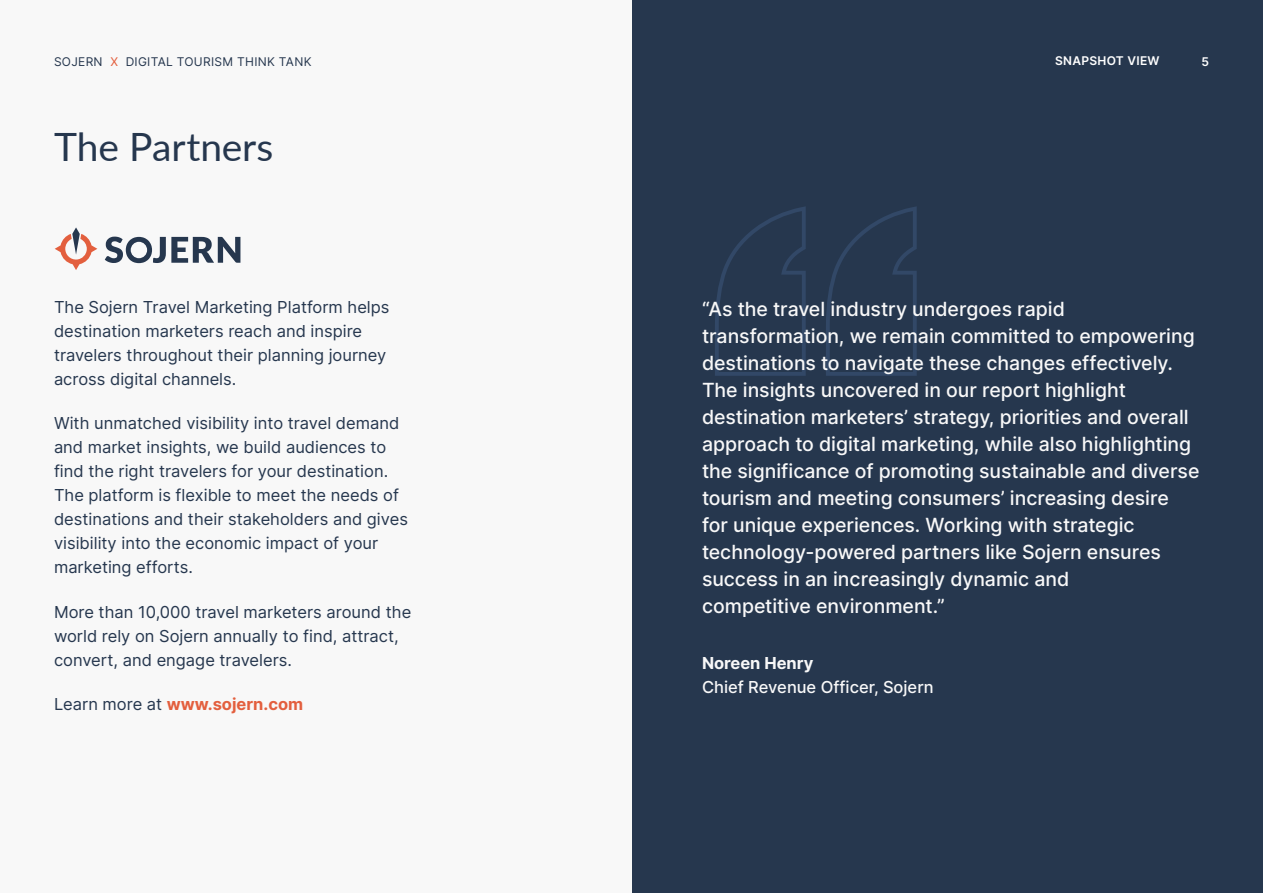
<style>
.page{position:relative;width:1263px;height:893px;background:#f8f8f8}
.page>*{position:absolute;margin:0;border:0;box-sizing:border-box;transform-origin:0 0}
.t1{font:39px "Lato";letter-spacing:-.005em;color:#26374e}
.t2{font:500 19.5px/27px "Inter";color:#f8f8f8}
.t3{font:16.5px/24px "Inter";color:#26374e}
.t4{font:500 16.5px "Inter";color:#f8f8f8}
.t5{font:700 16.5px "Inter";color:#e35f3e}
.t6{font:700 16.5px "Inter";color:#f8f8f8}
.t7{font:12px "Inter";letter-spacing:.025em;color:#26374e}
.t8{font:600 12px "Inter";letter-spacing:.025em;color:#fff}
.s1{color:#e35f3e}
.s2{font-weight:400;color:#26374e}
</style>
<div class="page">
<div style="left:632px;top:0;width:631px;height:893px;background:#26374e"></div>
<svg style="left:105px;top:237px;width:135px;height:26px"></svg>
<svg style="left:55px;top:227px;width:42px;height:43px"></svg>
<svg style="left:715px;top:207px;width:202px;height:169px"></svg>
<p class="t7" style="left:54px;top:53px;width:259px">SOJERN <span class="s1">X</span> DIGITAL TOURISM THINK TANK</p>
<p class="t8" style="left:1055px;top:52px;width:106px">SNAPSHOT VIEW</p>
<p class="t8" style="left:1201px;top:53px;width:9px">5</p>
<h1 class="t1" style="left:54px;top:118px;width:221px">The Partners</h1>
<p class="t3" style="left:54px;top:295px;width:337px">The Sojern Travel Marketing Platform helps destination marketers reach and inspire travelers throughout their planning journey across digital channels.</p>
<p class="t3" style="left:54px;top:411px;width:355px">With unmatched visibility into travel demand and market insights, we build audiences to find the right travelers for your destination.<br>The platform is flexible to meet the needs of destinations and their stakeholders and gives visibility into the economic impact of your marketing efforts.</p>
<p class="t3" style="left:54px;top:599px;width:359px">More than 10,000 travel marketers around the world rely on Sojern annually to find, attract, convert, and engage travelers.</p>
<p class="t5" style="left:54px;top:692px;width:251px"><span class="s2">Learn more at</span> www.sojern.com</p>
<p class="t2" style="left:702px;top:295px;width:499px">“As the travel industry undergoes rapid transformation, we remain committed to empowering destinations to navigate these changes effectively.<br>The insights uncovered in our report highlight destination marketers’ strategy, priorities and overall approach to digital marketing, while also highlighting the significance of promoting sustainable and diverse tourism and meeting consumers’ increasing desire for unique experiences. Working with strategic technology-powered partners like Sojern ensures success in an increasingly dynamic and<br>competitive environment.”</p>
<p class="t6" style="left:702px;top:651px;width:113px">Noreen Henry</p>
<p class="t4" style="left:702px;top:675px;width:233px">Chief Revenue Officer, Sojern</p>
</div>
